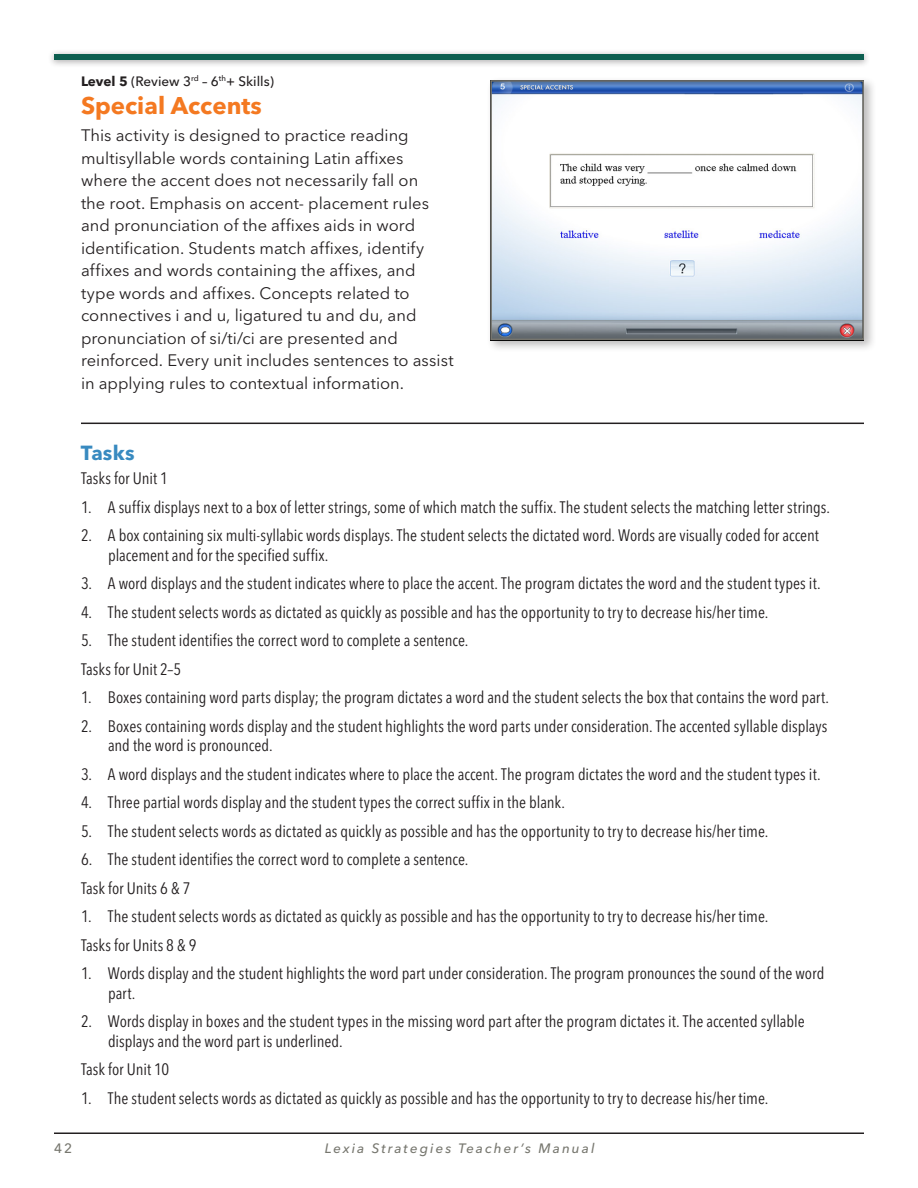
<style>
.page{position:relative;width:918px;height:1188px;background:#fff}
.page>*{position:absolute;margin:0;border:0;box-sizing:border-box;transform-origin:0 0}
.A-Head{font:700 24px "Avenir Next LT Pro";color:#f47921}
.B_Head{font:700 20.25px "Avenir Next LT Pro";letter-spacing:.005em;color:#388ac0}
.Task_Desc{font:condensed 16.5px/19.5px "Avenir Next LT Pro";color:#231f20}
.Activity_Descript{font:16.5px/22.5px "Avenir Next LT Pro";color:#231f20}
.t1{font:italic 500 13.5px "Avenir Next LT Pro";letter-spacing:.15em;color:#77776f}
.Level_and_Skill{font:500 13.5px "Avenir Next LT Pro";color:#231f20}
.t2{font:500 13.5px "Avenir Next LT Pro";color:#77776f}
.s1{font-weight:700}
</style>
<div class="page">
<div style="left:48px;top:49px;width:823px;height:19px;background:#231f20;opacity:.4"></div>
<div style="left:54px;top:54px;width:810px;height:6px;background:#0c5e4f"></div>
<hr style="left:54px;top:1132px;width:810px;height:2px;background:#231f20">
<div style="left:487px;top:76px;width:390px;height:277px;background:#231f20;opacity:.3"></div>
<img style="left:493px;top:83px;width:368px;height:254px">
<div style="left:490px;top:80px;width:374px;height:260px;border:2px solid #76756e"></div>
<hr style="left:81px;top:423px;width:783px;height:1px;background:#231f20">
<p class="Level_and_Skill" style="left:81px;top:73px;width:195px"><span class="s1">Level 5</span> (Review 3<sup>rd</sup> – 6<sup>th</sup>+ Skills)</p>
<p class="A-Head" style="left:81px;top:91px;width:182px">Special Accents</p>
<p class="Activity_Descript" style="left:81px;top:124px;width:374px">This activity is designed to practice reading multisyllable words containing Latin affixes where the accent does not necessarily fall on<br>the root. Emphasis on accent- placement rules and pronunciation of the affixes aids in word identification. Students match affixes, identify affixes and words containing the affixes, and type words and affixes. Concepts related to connectives i and u, ligatured tu and du, and pronunciation of si/ti/ci are presented and reinforced. Every unit includes sentences to assist in applying rules to contextual information.</p>
<p class="B_Head" style="left:81px;top:441px;width:55px">Tasks</p>
<p class="Task_Desc" style="left:81px;top:469px;width:88px">Tasks for Unit 1</p>
<p class="Task_Desc" style="left:81px;top:497px;width:751px">1. A suffix displays next to a box of letter strings, some of which match the suffix. The student selects the matching letter strings.</p>
<p class="Task_Desc" style="left:108px;top:526px;width:713px;text-indent:-27px">2. A box containing six multi-syllabic words displays. The student selects the dictated word. Words are visually coded for accent placement and for the specified suffix.</p>
<p class="Task_Desc" style="left:81px;top:574px;width:741px">3. A word displays and the student indicates where to place the accent. The program dictates the word and the student types it.</p>
<p class="Task_Desc" style="left:81px;top:602px;width:689px">4. The student selects words as dictated as quickly as possible and has the opportunity to try to decrease his/her time.</p>
<p class="Task_Desc" style="left:81px;top:631px;width:389px">5. The student identifies the correct word to complete a sentence.</p>
<p class="Task_Desc" style="left:81px;top:659px;width:102px">Tasks for Unit 2–5</p>
<p class="Task_Desc" style="left:81px;top:688px;width:749px">1. Boxes containing word parts display; the program dictates a word and the student selects the box that contains the word part.</p>
<p class="Task_Desc" style="left:108px;top:716px;width:721px;text-indent:-27px">2. Boxes containing words display and the student highlights the word parts under consideration. The accented syllable displays and the word is pronounced.</p>
<p class="Task_Desc" style="left:81px;top:764px;width:741px">3. A word displays and the student indicates where to place the accent. The program dictates the word and the student types it.</p>
<p class="Task_Desc" style="left:81px;top:793px;width:485px">4. Three partial words display and the student types the correct suffix in the blank.</p>
<p class="Task_Desc" style="left:81px;top:821px;width:689px">5. The student selects words as dictated as quickly as possible and has the opportunity to try to decrease his/her time.</p>
<p class="Task_Desc" style="left:81px;top:850px;width:389px">6. The student identifies the correct word to complete a sentence.</p>
<p class="Task_Desc" style="left:81px;top:878px;width:111px">Task for Units 6 &amp; 7</p>
<p class="Task_Desc" style="left:81px;top:907px;width:689px">1. The student selects words as dictated as quickly as possible and has the opportunity to try to decrease his/her time.</p>
<p class="Task_Desc" style="left:81px;top:935px;width:117px">Tasks for Units 8 &amp; 9</p>
<p class="Task_Desc" style="left:108px;top:964px;width:718px;text-indent:-27px">1. Words display and the student highlights the word part under consideration. The program pronounces the sound of the word part.</p>
<p class="Task_Desc" style="left:108px;top:1012px;width:698px;text-indent:-27px">2. Words display in boxes and the student types in the missing word part after the program dictates it. The accented syllable displays and the word part is underlined.</p>
<p class="Task_Desc" style="left:81px;top:1060px;width:90px">Task for Unit 10</p>
<p class="Task_Desc" style="left:81px;top:1088px;width:689px">1. The student selects words as dictated as quickly as possible and has the opportunity to try to decrease his/her time.</p>
<p class="t2" style="left:54px;top:1140px;width:20px">42</p>
<p class="t1" style="left:325px;top:1140px;width:271px">Lexia Strategies Teacher’s Manual</p>
</div>
